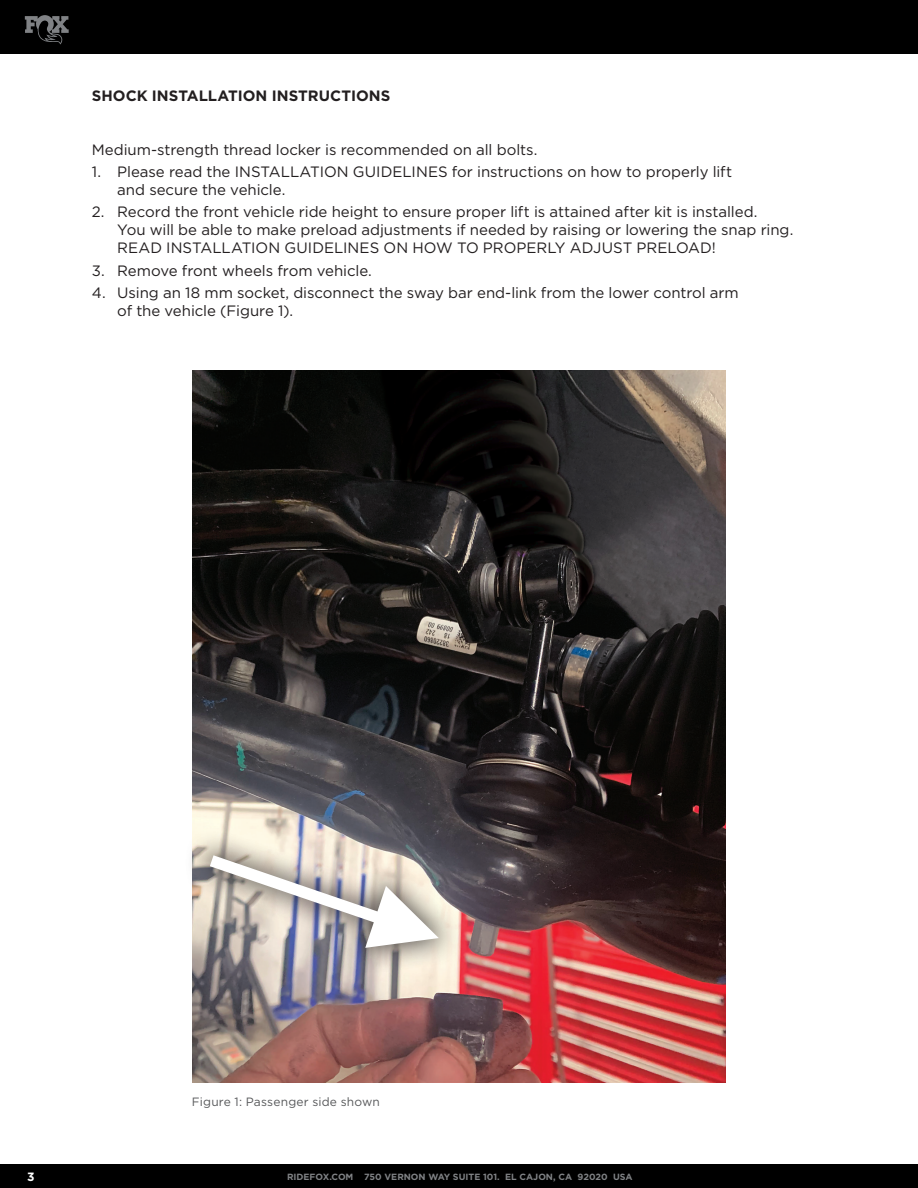
<style>
.page{position:relative;width:918px;height:1188px;background:#fff}
.page>*{position:absolute;margin:0;border:0;box-sizing:border-box;transform-origin:0 0}
.ed_bullets{font:15px/18px "Gotham";letter-spacing:-.005em;color:#231f20}
.t1{font:700 15px "Gotham";color:#231f20}
.caption_note{font:12px "Gotham";letter-spacing:.015em;color:#57585a}
.t2{font:700 12px "Gotham";color:#fff}
.t3{font:700 9px "Gotham";color:#808285}
</style>
<div class="page">
<img style="left:192px;top:371px;width:534px;height:711px">
<div style="left:184px;top:829px;width:281px;height:146px;background:#231f20;opacity:.75"></div>
<svg style="left:197px;top:846px;width:242px;height:102px"></svg>
<div style="left:0;top:1164px;width:918px;height:24px;background:#000"></div>
<div style="left:0;top:0;width:918px;height:54px;background:#000"></div>
<svg style="left:25px;top:15px;width:44px;height:29px"></svg>
<p class="t1" style="left:92px;top:87px;width:300px">SHOCK INSTALLATION INSTRUCTIONS</p>
<p class="ed_bullets" style="left:92px;top:140px;width:447px">Medium-strength thread locker is recommended on all bolts.</p>
<p class="ed_bullets" style="left:117px;top:163px;width:616px;text-indent:-25px">1. Please read the INSTALLATION GUIDELINES for instructions on how to properly lift and secure the vehicle.</p>
<p class="ed_bullets" style="left:117px;top:203px;width:678px;text-indent:-25px">2. Record the front vehicle ride height to ensure proper lift is attained after kit is installed.<br>You will be able to make preload adjustments if needed by raising or lowering the snap ring.<br>READ INSTALLATION GUIDELINES ON HOW TO PROPERLY ADJUST PRELOAD!</p>
<p class="ed_bullets" style="left:92px;top:261px;width:282px">3. Remove front wheels from vehicle.</p>
<p class="ed_bullets" style="left:117px;top:284px;width:623px;text-indent:-25px">4. Using an 18 mm socket, disconnect the sway bar end-link from the lower control arm of the vehicle (Figure 1).</p>
<p class="caption_note" style="left:192px;top:1095px;width:190px">Figure 1: Passenger side shown</p>
<p class="t2" style="left:27px;top:1170px;width:9px">3</p>
<p class="t3" style="left:287px;top:1172px;width:347px">RIDEFOX.COM 750 VERNON WAY SUITE 101. EL CAJON, CA 92020 USA</p>
</div>
